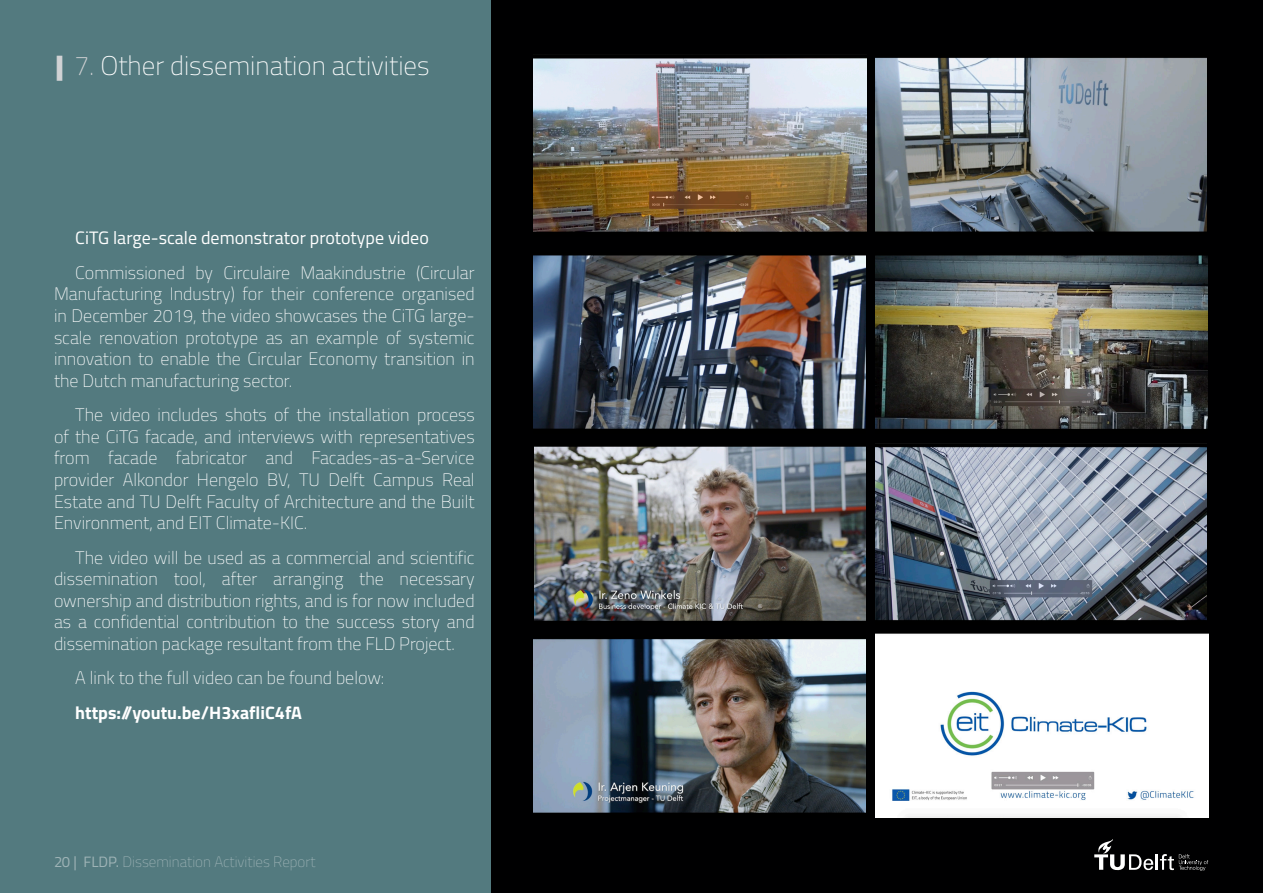
<style>
.page{position:relative;width:1263px;height:893px;background:#537a7f}
.page>*{position:absolute;margin:0;border:0;box-sizing:border-box;transform-origin:0 0}
.t1{font:100 27px "Titillium";color:#fff}
.t2{font:100 18px/21.6px "Titillium";color:#fff;text-align:justify}
.t3{font:18px "Titillium";color:#fff}
.t4{font:700 18px "Titillium";color:#fff}
.t5{font:100 15px "Titillium";color:#9eb3b6}
.s1{font-weight:700;font-size:27.6px;color:#d1d2d4}
.s2{color:#d1d2d4}
.s3{font-weight:400}
</style>
<div class="page">
<div style="left:491px;top:0;width:772px;height:893px;background:#000001"></div>
<img style="left:876px;top:57px;width:330px;height:175px">
<img style="left:876px;top:634px;width:333px;height:184px">
<img style="left:533px;top:58px;width:334px;height:174px">
<img style="left:533px;top:639px;width:332px;height:174px">
<img style="left:876px;top:447px;width:330px;height:174px">
<img style="left:534px;top:446px;width:331px;height:175px">
<img style="left:876px;top:255px;width:332px;height:174px">
<img style="left:533px;top:255px;width:332px;height:174px">
<svg style="left:1094px;top:839px;width:114px;height:32px"></svg>
<p class="t1" style="left:54px;top:46px;width:377px"><span class="s1">|</span> <span class="s2">7.</span> Other dissemination activities</p>
<p class="t3" style="left:75px;top:225px;width:355px">CiTG large-scale demonstrator prototype video</p>
<p class="t2" style="left:54px;top:261px;width:422px;text-indent:21px">Commissioned by Circulaire Maakindustrie (Circular Manufacturing Industry) for their conference organised in December 2019, the video showcases the CiTG large&shy;scale renovation prototype as an example of systemic innovation to enable the Circular Economy transition in the Dutch manufacturing sector.</p>
<p class="t2" style="left:54px;top:403px;width:422px;text-indent:21px">The video includes shots of the installation process of the CiTG facade, and interviews with representatives from facade fabricator and Facades-as-a-Service provider Alkondor Hengelo BV, TU Delft Campus Real Estate and TU Delft Faculty of Architecture and the Built Environment, and EIT Climate-KIC.</p>
<p class="t2" style="left:54px;top:546px;width:422px;text-indent:21px">The video will be used as a commercial and scientific dissemination tool, after arranging the necessary ownership and distribution rights, and is for now included as a confidential contribution to the success story and dissemination package resultant from the FLD Project.</p>
<p class="t2" style="left:75px;top:666px;width:311px">A link to the full video can be found below:</p>
<p class="t4" style="left:75px;top:699px;width:228px">https://youtu.be/H3xafliC4fA</p>
<p class="t5" style="left:54px;top:851px;width:263px"><span class="s3">20 | FLDP.</span> Dissemination Activities Report</p>
</div>
